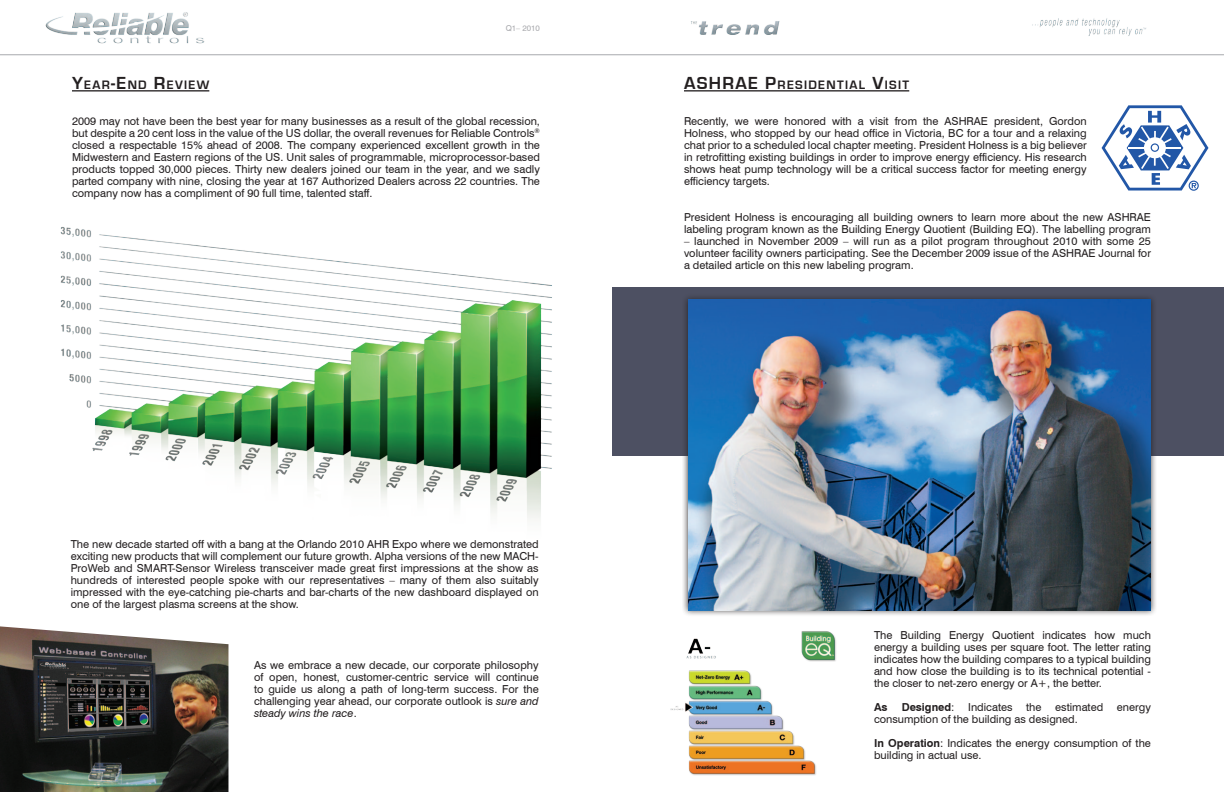
<style>
.page{position:relative;width:1224px;height:792px;background:#fff}
.page>*{position:absolute;margin:0;border:0;box-sizing:border-box;transform-origin:0 0}
.t1{font:700 18px "Eurostile";color:#231f20}
.t2{font:700 12.6px "Eurostile";letter-spacing:.105em;color:#231f20}
.t3{font:11px/12px "Swiss 721 BT";color:#231f20;text-align:justify}
.t4{font:700 11px "Swiss 721 BT";color:#231f20}
.t5{font:8px "Swiss 721 BT";color:#a8a9ad}
.s1{font-size:18px}
.s2{font-style:italic}
.s3{font-weight:700}
</style>
<div class="page">
<img style="left:45px;top:12px;width:159px;height:32px">
<img style="left:691px;top:21px;width:89px;height:14px">
<img style="left:1032px;top:18px;width:114px;height:18px">
<hr style="left:72px;top:90px;width:137px;height:2px;background:#231f20">
<img style="left:60px;top:227px;width:492px;height:293px">
<hr style="left:0;top:54px;width:1224px;height:1px;background:#a8a9ad">
<img style="left:0;top:626px;width:228px;height:166px">
<div style="left:612px;top:287px;width:612px;height:168px;background:#4d5062"></div>
<hr style="left:684px;top:90px;width:225px;height:2px;background:#231f20">
<div style="left:682px;top:293px;width:475px;height:324px;background:#231f20;opacity:.84"></div>
<img style="left:688px;top:300px;width:463px;height:310px">
<img style="left:670px;top:631px;width:166px;height:145px">
<svg style="left:1101px;top:105px;width:108px;height:86px"></svg>
<p class="t5" style="left:506px;top:23px;width:36px">Q1– 2010</p>
<p class="t2" style="left:72px;top:78px;width:139px"><span class="s1">Y</span>EAR<span class="s1">-E</span>ND <span class="s1">R</span>EVIEW</p>
<p class="t3" style="left:72px;top:115px;width:470px">2009 may not have been the best year for many businesses as a result of the global recession, but despite a 20 cent loss in the value of the US dollar, the overall revenues for Reliable Controls<sup>® </sup>closed a respectable 15% ahead of 2008. The company experienced excellent growth in the Midwestern and Eastern regions of the US. Unit sales of programmable, microprocessor-based products topped 30,000 pieces. Thirty new dealers joined our team in the year, and we sadly parted company with nine, closing the year at 167 Authorized Dealers across 22 countries. The company now has a compliment of 90 full time, talented staff.</p>
<p class="t3" style="left:71px;top:538px;width:469px">The new decade started off with a bang at the Orlando 2010 AHR Expo where we demonstrated exciting new products that will complement our future growth. Alpha versions of the new MACH-ProWeb and SMART-Sensor Wireless transceiver made great first impressions at the show as hundreds of interested people spoke with our representatives – many of them also suitably impressed with the eye-catching pie-charts and bar-charts of the new dashboard displayed on one of the largest plasma screens at the show.</p>
<p class="t3" style="left:254px;top:659px;width:286px">As we embrace a new decade, our corporate philosophy of open, honest, customer-centric service will continue to guide us along a path of long-term success. For the challenging year ahead, our corporate outlook is <span class="s2">sure and steady wins the race</span>.</p>
<p class="t1" style="left:684px;top:73px;width:51px">ASHRAE</p>
<p class="t2" style="left:765px;top:78px;width:146px"><span class="s1">P</span>RESIDENTIAL <span class="s1">V</span>ISIT</p>
<p class="t3" style="left:684px;top:115px;width:404px">Recently, we were honored with a visit from the ASHRAE president, Gordon Holness, who stopped by our head office in Victoria, BC for a tour and a relaxing chat prior to a scheduled local chapter meeting. President Holness is a big believer in retrofitting existing buildings in order to improve energy efficiency. His research shows heat pump technology will be a critical success factor for meeting energy efficiency targets.</p>
<p class="t3" style="left:684px;top:211px;width:468px">President Holness is encouraging all building owners to learn more about the new ASHRAE labeling program known as the Building Energy Quotient (Building EQ). The labelling program</p>
<p class="t3" style="left:684px;top:235px;width:469px">– launched in November 2009 – will run as a pilot program throughout 2010 with some 25 volunteer facility owners participating. See the December 2009 issue of the ASHRAE Journal for a detailed article on this new labeling program.</p>
<p class="t3" style="left:874px;top:629px;width:278px">The Building Energy Quotient indicates how much energy a building uses per square foot. The letter rating indicates how the building compares to a typical building and how close the building is to its technical potential - the closer to net-zero energy or A+, the better.</p>
<p class="t4" style="left:874px;top:701px;width:15px">As</p>
<p class="t3" style="left:874px;top:701px;width:279px;text-indent:28px"><span class="s3">Designed</span>: Indicates the estimated energy consumption of the building as designed.</p>
<p class="t3" style="left:874px;top:737px;width:279px"><span class="s3">In Operation</span>: Indicates the energy consumption of the building in actual use.</p>
</div>
